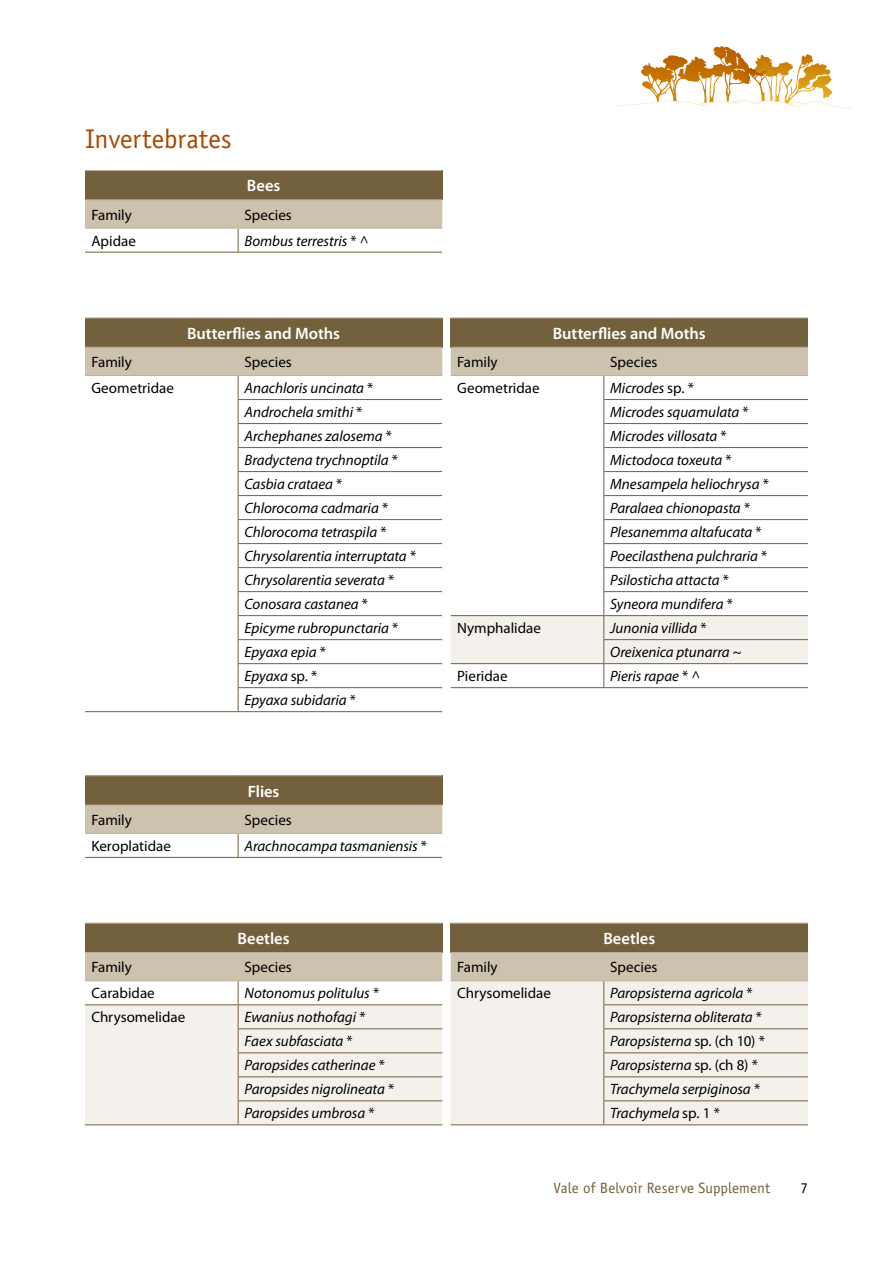
<style>
.page{position:relative;width:893px;height:1263px;background:#fff}
.page>*{position:absolute;margin:0;border:0;box-sizing:border-box;transform-origin:0 0}
.t1{font:27px "Officina Sans";letter-spacing:-.005em;color:#ab4800}
.t2{font:600 16.5px "Myriad Pro";color:#fff}
.t3{font:italic 15px/24px "Myriad Pro";letter-spacing:-.005em;color:#000}
.t4{font:15px "Myriad Pro";color:#000}
.t5{font:15px "Officina Sans";letter-spacing:.005em;color:#73603d}
.t6{font:15px "Officina Sans";color:#000}
.s1{font-style:normal}
</style>
<div class="page">
<svg style="left:616px;top:46px;width:235px;height:63px"></svg>
<div style="left:85px;top:318px;width:357px;height:29px;background:#73603d"></div>
<hr style="left:85px;top:317px;width:153px;height:1px;background:#beb199">
<hr style="left:238px;top:317px;width:204px;height:1px;background:#beb199">
<hr style="left:238px;top:711px;width:204px;height:1px;background:#73603d">
<svg style="left:85px;top:347px;width:357px;height:364px"></svg>
<hr style="left:85px;top:711px;width:153px;height:1px;background:#73603d">
<div style="left:451px;top:318px;width:357px;height:29px;background:#73603d"></div>
<hr style="left:451px;top:317px;width:153px;height:1px;background:#beb199">
<hr style="left:604px;top:317px;width:204px;height:1px;background:#beb199">
<hr style="left:451px;top:687px;width:153px;height:1px;background:#73603d">
<hr style="left:604px;top:687px;width:204px;height:1px;background:#73603d">
<svg style="left:451px;top:347px;width:357px;height:340px"></svg>
<hr style="left:604px;top:663px;width:204px;height:1px;background:#73603d">
<hr style="left:604px;top:615px;width:204px;height:1px;background:#73603d">
<div style="left:85px;top:776px;width:357px;height:29px;background:#73603d"></div>
<hr style="left:85px;top:857px;width:153px;height:1px;background:#73603d">
<svg style="left:85px;top:806px;width:357px;height:51px"></svg>
<hr style="left:238px;top:857px;width:204px;height:1px;background:#73603d">
<hr style="left:85px;top:775px;width:153px;height:1px;background:#beb199">
<hr style="left:238px;top:775px;width:204px;height:1px;background:#beb199">
<hr style="left:85px;top:805px;width:153px;height:1px;background:#beb199">
<hr style="left:238px;top:805px;width:204px;height:1px;background:#beb199">
<hr style="left:85px;top:833px;width:153px;height:1px;background:#beb199">
<hr style="left:238px;top:833px;width:204px;height:1px;background:#beb199">
<div style="left:85px;top:170px;width:357px;height:30px;background:#73603d"></div>
<hr style="left:85px;top:252px;width:153px;height:1px;background:#73603d">
<svg style="left:85px;top:200px;width:357px;height:52px"></svg>
<hr style="left:238px;top:252px;width:204px;height:1px;background:#73603d">
<hr style="left:85px;top:228px;width:153px;height:1px;background:#beb199">
<hr style="left:238px;top:228px;width:204px;height:1px;background:#beb199">
<hr style="left:85px;top:170px;width:153px;height:1px;background:#beb199">
<hr style="left:238px;top:170px;width:204px;height:1px;background:#beb199">
<hr style="left:85px;top:199px;width:153px;height:1px;background:#beb199">
<hr style="left:238px;top:199px;width:204px;height:1px;background:#beb199">
<div style="left:85px;top:923px;width:357px;height:29px;background:#73603d"></div>
<svg style="left:85px;top:953px;width:357px;height:172px;background:#ede9e2"></svg>
<hr style="left:238px;top:1028px;width:204px;height:1px;background:#73603d">
<hr style="left:238px;top:1052px;width:204px;height:1px;background:#73603d">
<hr style="left:85px;top:923px;width:153px;height:1px;background:#beb199">
<hr style="left:238px;top:923px;width:204px;height:1px;background:#beb199">
<hr style="left:238px;top:1076px;width:204px;height:1px;background:#73603d">
<hr style="left:238px;top:1100px;width:204px;height:1px;background:#73603d">
<hr style="left:238px;top:1124px;width:204px;height:1px;background:#73603d">
<hr style="left:85px;top:952px;width:153px;height:1px;background:#beb199">
<hr style="left:238px;top:952px;width:204px;height:1px;background:#beb199">
<hr style="left:85px;top:980px;width:153px;height:1px;background:#beb199">
<hr style="left:238px;top:980px;width:204px;height:1px;background:#beb199">
<hr style="left:238px;top:1004px;width:204px;height:1px;background:#73603d">
<div style="left:451px;top:923px;width:357px;height:29px;background:#73603d"></div>
<svg style="left:451px;top:953px;width:357px;height:171px;background:#ece8e0"></svg>
<hr style="left:451px;top:1124px;width:153px;height:1px;background:#73603d">
<hr style="left:451px;top:923px;width:153px;height:1px;background:#beb199">
<hr style="left:604px;top:923px;width:204px;height:1px;background:#beb199">
<hr style="left:603px;top:1004px;width:205px;height:1px;background:#73603d">
<hr style="left:603px;top:1028px;width:205px;height:1px;background:#73603d">
<hr style="left:603px;top:1052px;width:205px;height:1px;background:#73603d">
<hr style="left:603px;top:1076px;width:205px;height:1px;background:#73603d">
<hr style="left:603px;top:1100px;width:205px;height:1px;background:#73603d">
<hr style="left:451px;top:952px;width:153px;height:1px;background:#beb199">
<hr style="left:604px;top:952px;width:204px;height:1px;background:#beb199">
<hr style="left:451px;top:980px;width:153px;height:1px;background:#beb199">
<hr style="left:604px;top:980px;width:204px;height:1px;background:#beb199">
<hr style="left:604px;top:1124px;width:204px;height:1px;background:#73603d">
<h1 class="t1" style="left:85px;top:123px;width:148px">Invertebrates</h1>
<p class="t2" style="left:247px;top:175px;width:35px">Bees</p>
<p class="t4" style="left:91px;top:205px;width:42px">Family</p>
<p class="t4" style="left:244px;top:205px;width:49px">Species</p>
<p class="t4" style="left:91px;top:231px;width:46px">Apidae</p>
<p class="t3" style="left:244px;top:228px;width:126px">Bombus terrestris <span class="s1">* ^</span></p>
<p class="t2" style="left:187px;top:323px;width:155px">Butterflies and Moths</p>
<p class="t4" style="left:91px;top:353px;width:42px">Family</p>
<p class="t4" style="left:244px;top:353px;width:49px">Species</p>
<p class="t4" style="left:91px;top:379px;width:84px">Geometridae</p>
<p class="t3" style="left:244px;top:376px;width:173px">Anachloris uncinata <span class="s1">*<br></span>Androchela smithi <span class="s1">*<br></span>Archephanes zalosema <span class="s1">*<br></span>Bradyctena trychnoptila <span class="s1">*<br></span>Casbia crataea <span class="s1">*<br></span>Chlorocoma cadmaria <span class="s1">*<br></span>Chlorocoma tetraspila <span class="s1">*<br></span>Chrysolarentia interruptata <span class="s1">*<br></span>Chrysolarentia severata <span class="s1">*<br></span>Conosara castanea <span class="s1">*<br></span>Epicyme rubropunctaria <span class="s1">*<br></span>Epyaxa epia <span class="s1">*<br></span>Epyaxa <span class="s1">sp. *<br></span>Epyaxa subidaria <span class="s1">*</span></p>
<p class="t2" style="left:248px;top:780px;width:33px">Flies</p>
<p class="t4" style="left:91px;top:811px;width:42px">Family</p>
<p class="t4" style="left:244px;top:811px;width:49px">Species</p>
<p class="t4" style="left:91px;top:837px;width:81px">Keroplatidae</p>
<p class="t3" style="left:244px;top:834px;width:184px">Arachnocampa tasmaniensis <span class="s1">*</span></p>
<p class="t2" style="left:553px;top:323px;width:155px">Butterflies and Moths</p>
<p class="t4" style="left:457px;top:353px;width:42px">Family</p>
<p class="t4" style="left:610px;top:353px;width:49px">Species</p>
<p class="t4" style="left:457px;top:379px;width:84px">Geometridae</p>
<p class="t3" style="left:610px;top:376px;width:160px">Microdes <span class="s1">sp. *<br></span>Microdes squamulata <span class="s1">*<br></span>Microdes villosata <span class="s1">*<br></span>Mictodoca toxeuta <span class="s1">*<br></span>Mnesampela heliochrysa <span class="s1">*<br></span>Paralaea chionopasta <span class="s1">*<br></span>Plesanemma altafucata <span class="s1">*<br></span>Poecilasthena pulchraria <span class="s1">*<br></span>Psilosticha attacta <span class="s1">*<br></span>Syneora mundifera <span class="s1">*</span></p>
<p class="t4" style="left:457px;top:619px;width:85px">Nymphalidae</p>
<p class="t3" style="left:610px;top:616px;width:133px">Junonia villida <span class="s1">*<br></span>Oreixenica ptunarra <span class="s1">~</span></p>
<p class="t4" style="left:457px;top:667px;width:52px">Pieridae</p>
<p class="t3" style="left:610px;top:664px;width:92px">Pieris rapae <span class="s1">* ^</span></p>
<p class="t2" style="left:238px;top:928px;width:53px">Beetles</p>
<p class="t4" style="left:91px;top:958px;width:42px">Family</p>
<p class="t4" style="left:244px;top:958px;width:49px">Species</p>
<p class="t4" style="left:91px;top:984px;width:65px">Carabidae</p>
<p class="t3" style="left:244px;top:981px;width:136px">Notonomus politulus <span class="s1">*</span></p>
<p class="t4" style="left:91px;top:1008px;width:95px">Chrysomelidae</p>
<p class="t3" style="left:244px;top:1005px;width:151px">Ewanius nothofagi <span class="s1">*<br></span>Faex subfasciata <span class="s1">*<br></span>Paropsides catherinae <span class="s1">*<br></span>Paropsides nigrolineata <span class="s1">*<br></span>Paropsides umbrosa <span class="s1">*</span></p>
<p class="t2" style="left:603px;top:928px;width:53px">Beetles</p>
<p class="t4" style="left:457px;top:958px;width:42px">Family</p>
<p class="t4" style="left:610px;top:958px;width:49px">Species</p>
<p class="t4" style="left:457px;top:984px;width:95px">Chrysomelidae</p>
<p class="t3" style="left:610px;top:981px;width:156px">Paropsisterna agricola <span class="s1">*<br></span>Paropsisterna obliterata <span class="s1">*<br></span>Paropsisterna <span class="s1">sp. (ch 10) *<br></span>Paropsisterna <span class="s1">sp. (ch 8) *<br></span>Trachymela serpiginosa <span class="s1">*<br></span>Trachymela <span class="s1">sp. 1 *</span></p>
<p class="t5" style="left:553px;top:1179px;width:218px">Vale of Belvoir Reserve Supplement</p>
<p class="t6" style="left:800px;top:1179px;width:9px">7</p>
</div>
